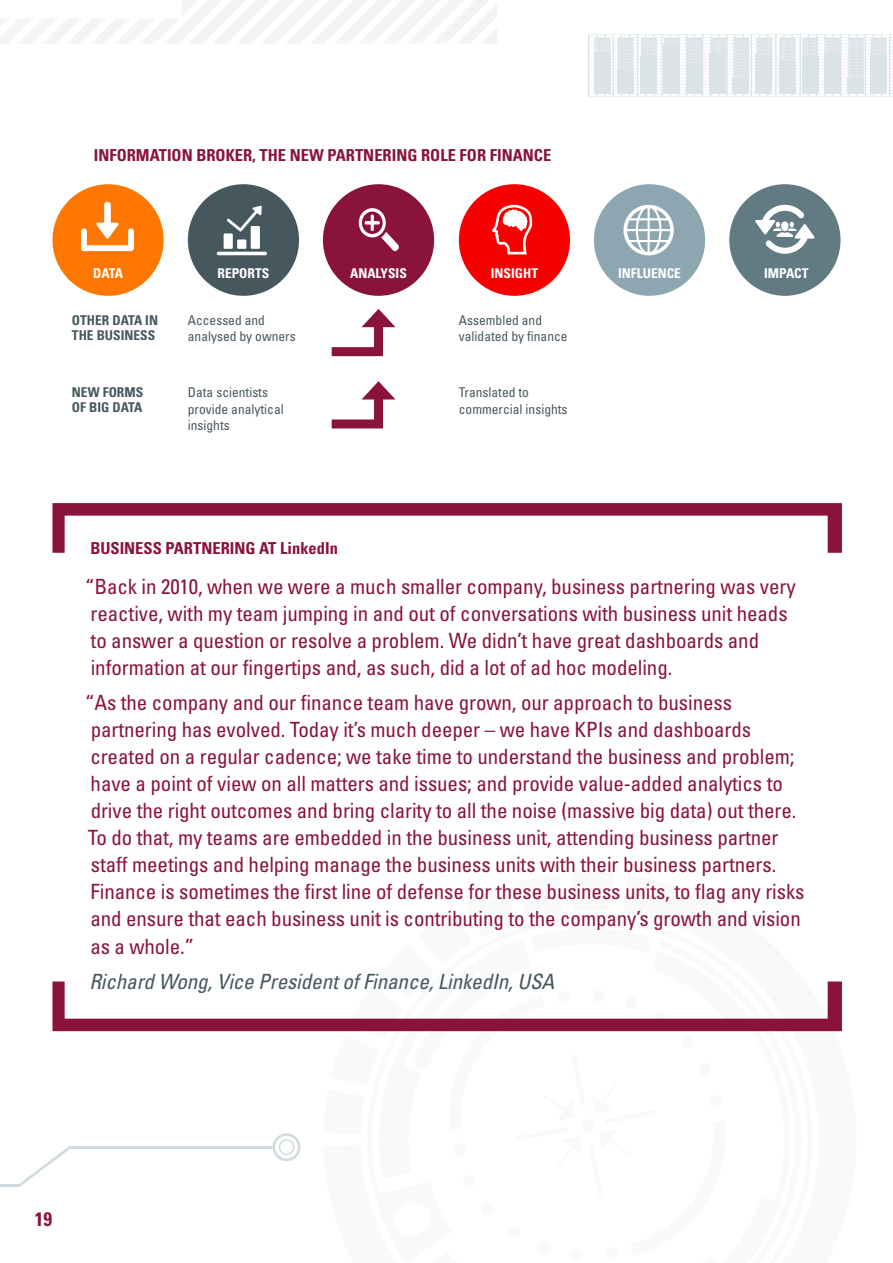
<style>
.page{position:relative;width:893px;height:1263px;background:#fff}
.page>*{position:absolute;margin:0;border:0;box-sizing:border-box;transform-origin:0 0}
.t1{font:condensed 21px/27px "Univers LT Std";letter-spacing:-.005em;color:#8a133b}
.t2{font:italic condensed 21px "Univers LT Std";letter-spacing:-.005em;color:#46575e}
.t3{font:700 condensed 19.5px "Univers LT Std";color:#8a133b}
.t4{font:700 condensed 16.5px "Univers LT Std";color:#8a133b}
.t5{font:condensed 13.5px/16.2px "Univers LT Std";color:#46575e}
.t6{font:700 condensed 13.5px "Univers LT Std";color:#fff}
.t7{font:700 condensed 13.5px/15px "Univers LT Std";color:#46575e}
</style>
<div class="page">
<hr style="left:0;top:1184px;width:20px;height:2px;background:#8da6b1">
<svg style="left:588px;top:34px;width:305px;height:63px"></svg>
<div style="left:824px;top:53px;width:16px;height:41px;background:#dbe3e6"></div>
<div style="left:847px;top:79px;width:17px;height:15px;background:#dbe3e6"></div>
<div style="left:870px;top:55px;width:17px;height:39px;background:#dbe3e6"></div>
<div style="left:594px;top:184px;width:111px;height:112px;background:#8da6b1;border-radius:50%"></div>
<div style="left:729px;top:184px;width:111px;height:112px;background:#627a82;border-radius:50%"></div>
<div style="left:459px;top:184px;width:111px;height:112px;background:#f80000;border-radius:50%"></div>
<div style="left:323px;top:184px;width:111px;height:112px;background:#8a133b;border-radius:50%"></div>
<div style="left:188px;top:184px;width:111px;height:112px;background:#46575e;border-radius:50%"></div>
<div style="left:52px;top:184px;width:112px;height:112px;background:#f70;border-radius:50%"></div>
<svg style="left:331px;top:309px;width:64px;height:48px"></svg>
<svg style="left:331px;top:381px;width:64px;height:48px"></svg>
<svg style="left:52px;top:503px;width:790px;height:50px"></svg>
<svg style="left:19px;top:981px;width:823px;height:206px"></svg>
<svg style="left:0;top:0;width:497px;height:43px"></svg>
<svg style="left:81px;top:202px;width:53px;height:49px"></svg>
<hr style="left:217px;top:252px;width:50px;height:3px;background:#fff;border-radius:2px">
<div style="left:224px;top:233px;width:9px;height:16px;background:#fff"></div>
<div style="left:237px;top:239px;width:9px;height:10px;background:#fff"></div>
<div style="left:251px;top:226px;width:9px;height:23px;background:#fff"></div>
<svg style="left:227px;top:206px;width:35px;height:25px"></svg>
<svg style="left:359px;top:208px;width:40px;height:43px"></svg>
<svg style="left:492px;top:205px;width:41px;height:49px"></svg>
<svg style="left:623px;top:205px;width:51px;height:50px"></svg>
<svg style="left:755px;top:204px;width:60px;height:50px"></svg>
<p class="t4" style="left:94px;top:145px;width:459px">INFORMATION BROKER, THE NEW PARTNERING ROLE FOR FINANCE</p>
<p class="t6" style="left:93px;top:265px;width:31px">DATA</p>
<p class="t6" style="left:218px;top:265px;width:53px">REPORTS</p>
<p class="t6" style="left:350px;top:265px;width:58px">ANALYSIS</p>
<p class="t6" style="left:491px;top:265px;width:49px">INSIGHT</p>
<p class="t6" style="left:618px;top:265px;width:65px">INFLUENCE</p>
<p class="t6" style="left:764px;top:265px;width:46px">IMPACT</p>
<p class="t7" style="left:72px;top:313px;width:88px">OTHER DATA IN<br>THE BUSINESS</p>
<p class="t7" style="left:72px;top:385px;width:73px">NEW FORMS<br>OF BIG DATA</p>
<p class="t5" style="left:188px;top:312px;width:109px">Accessed and analysed by owners</p>
<p class="t5" style="left:459px;top:312px;width:110px">Assembled and validated by finance</p>
<p class="t5" style="left:188px;top:384px;width:97px">Data scientists provide analytical insights</p>
<p class="t5" style="left:459px;top:384px;width:110px">Translated to commercial insights</p>
<p class="t4" style="left:90px;top:538px;width:249px">BUSINESS PARTNERING AT LinkedIn</p>
<p class="t1" style="left:85px;top:573px;width:712px">“Back in 2010, when we were a much smaller company, business partnering was very reactive, with my team jumping in and out of conversations with business unit heads to answer a question or resolve a problem. We didn’t have great dashboards and information at our fingertips and, as such, did a lot of ad hoc modeling.</p>
<p class="t1" style="left:85px;top:689px;width:721px">“As the company and our finance team have grown, our approach to business partnering has evolved. Today it’s much deeper – we have KPIs and dashboards created on a regular cadence; we take time to understand the business and problem; have a point of view on all matters and issues; and provide value-added analytics to drive the right outcomes and bring clarity to all the noise (massive big data) out there.<br>To do that, my teams are embedded in the business unit, attending business partner staff meetings and helping manage the business units with their business partners.<br>Finance is sometimes the first line of defense for these business units, to flag any risks and ensure that each business unit is contributing to the company’s growth and vision as a whole.”</p>
<p class="t2" style="left:89px;top:968px;width:467px">Richard Wong, Vice President of Finance, LinkedIn, USA</p>
<p class="t3" style="left:35px;top:1207px;width:19px">19</p>
</div>
